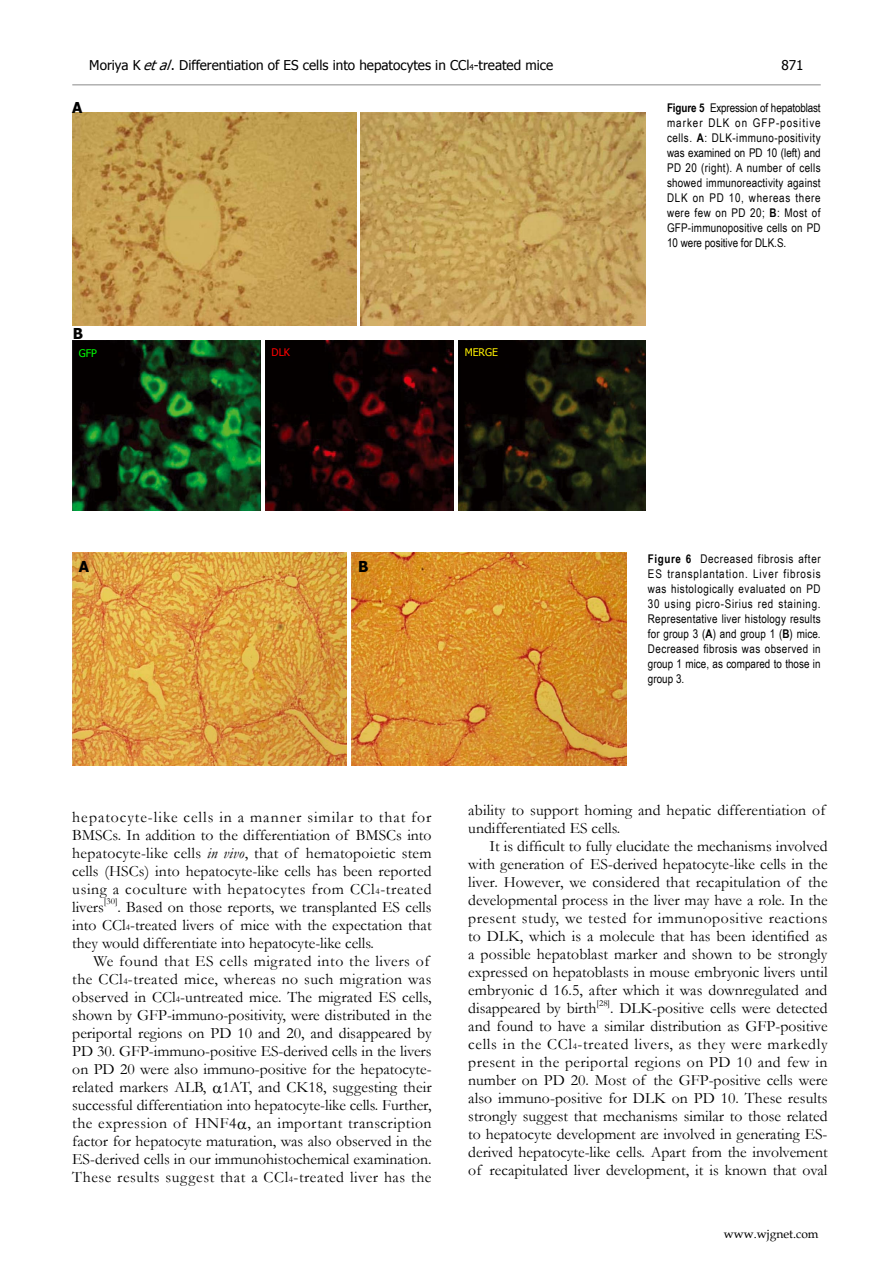
<style>
.page{position:relative;width:893px;height:1263px;background:#fff}
.page>*{position:absolute;margin:0;border:0;box-sizing:border-box;transform-origin:0 0}
.t1{font:15.75px/18px "Garamond";color:#000;text-align:justify}
.t2{font:700 15px "Tahoma";color:#000}
.t3{font:13.5px "Tahoma";color:#000}
.t4{font:12px/15px "Arial Narrow";letter-spacing:.01em;color:#000;text-align:justify}
.t5{font:12px "Book Antiqua";color:#000}
.t6{font:10.5px "Tahoma";color:#fff100}
.t7{font:10.5px "Tahoma";color:#0f0}
.t8{font:10.5px "Tahoma";color:#f00}
.t9{font:9.15px "Garamond";color:#000}
.s1{font-style:italic}
.s2{font-size:7.8px}
.s3{font-weight:700}
.s4{font-size:9.15px}
</style>
<div class="page">
<hr style="left:72px;top:85px;width:749px;height:1px;background:#898989">
<img style="left:72px;top:113px;width:284px;height:212px">
<img style="left:361px;top:113px;width:285px;height:212px">
<img style="left:72px;top:340px;width:189px;height:170px">
<img style="left:265px;top:340px;width:188px;height:170px">
<img style="left:458px;top:340px;width:188px;height:170px">
<img style="left:72px;top:553px;width:275px;height:212px">
<img style="left:352px;top:553px;width:274px;height:212px">
<p class="t3" style="left:89px;top:56px;width:465px">Moriya K <span class="s1">etal</span>. Differentiation of ES cells into hepatocytes in CCl<span class="s2">4</span>-treated mice</p>
<p class="t3" style="left:781px;top:56px;width:24px">871</p>
<p class="t2" style="left:72px;top:97px;width:12px">A</p>
<p class="t2" style="left:73px;top:323px;width:12px">B</p>
<p class="t7" style="left:79px;top:346px;width:20px">GFP</p>
<p class="t8" style="left:272px;top:345px;width:20px">DLK</p>
<p class="t6" style="left:465px;top:345px;width:35px">MERGE</p>
<p class="t4" style="left:667px;top:100px;width:155px"><span class="s3">Figure 5</span> Expression of hepatoblast marker DLK on GFP-positive cells. <span class="s3">A</span>: DLK-immuno-positivity was examined on PD 10 (left) and PD 20 (right). A number of cells showed immunoreactivity against DLK on PD 10, whereas there were few on PD 20; <span class="s3">B</span>: Most of GFP-immunopositive cells on PD 10 were positive for DLK.S.</p>
<p class="t2" style="left:79px;top:556px;width:12px">A</p>
<p class="t2" style="left:358px;top:556px;width:12px">B</p>
<p class="t4" style="left:648px;top:551px;width:174px"><span class="s3">Figure 6</span> Decreased fibrosis after ES transplantation. Liver fibrosis was histologically evaluated on PD 30 using picro-Sirius red staining.<br>Representative liver histology results for group 3 (<span class="s3">A</span>) and group 1 (<span class="s3">B</span>) mice.<br>Decreased fibrosis was observed in group 1 mice, as compared to those in group 3.</p>
<p class="t1" style="left:72px;top:807px;width:361px">hepatocyte-like cells in a manner similar to that for BMSCs. In addition to the differentiation of BMSCs into hepatocyte-like cells <span class="s1">in vivo</span>, that of hematopoietic stem cells (HSCs) into hepatocyte-like cells has been reported using a coculture with hepatocytes from CCl<span class="s4">4</span>-treated livers</p>
<p class="t9" style="left:104px;top:895px;width:15px">[30]</p>
<p class="t1" style="left:72px;top:897px;width:361px;text-indent:45px">. Based on those reports, we transplanted ES cells into CCl<span class="s4">4</span>-treated livers of mice with the expectation that they would differentiate into hepatocyte-like cells.</p>
<p class="t1" style="left:72px;top:951px;width:361px;text-align:left;text-indent:21px">We found that ES cells migrated into the livers of the CCl<span class="s4">4</span>-treated mice, whereas no such migration was observed in CCl<span class="s4">4</span>-untreated mice. The migrated ES cells, shown by GFP-immuno-positivity, were distributed in the periportal regions on PD 10 and 20, and disappeared by PD 30. GFP-immuno-positive ES-derived cells in the livers on PD 20 were also immuno-positive for the hepatocyte&shy;related markers ALB, 1AT, and CK18, suggesting their successful differentiation into hepatocyte-like cells. Further, the expression of HNF4 , an important transcription factor for hepatocyte maturation, was also observed in the ES-derived cells in our immunohistochemical examination.<br>These results suggest that a CCl<span class="s4">4</span>-treated liver has the</p>
<p class="t1" style="left:468px;top:801px;width:359px">ability to support homing and hepatic differentiation of undifferentiated ES cells.</p>
<p class="t1" style="left:468px;top:837px;width:361px;text-indent:21px">It is difficult to fully elucidate the mechanisms involved with generation of ES-derived hepatocyte-like cells in the liver. However, we considered that recapitulation of the developmental process in the liver may have a role. In the present study, we tested for immunopositive reactions to DLK, which is a molecule that has been identified as a possible hepatoblast marker and shown to be strongly expressed on hepatoblasts in mouse embryonic livers until embryonic d 16.5, after which it was downregulated and disappeared by birth</p>
<p class="t9" style="left:596px;top:996px;width:15px">[28]</p>
<p class="t1" style="left:468px;top:999px;width:361px;text-indent:142px">. DLK-positive cells were detected and found to have a similar distribution as GFP-positive cells in the CCl<span class="s4">4</span>-treated livers, as they were markedly present in the periportal regions on PD 10 and few in number on PD 20. Most of the GFP-positive cells were also immuno-positive for DLK on PD 10. These results strongly suggest that mechanisms similar to those related to hepatocyte development are involved in generating ES&shy;derived hepatocyte-like cells. Apart from the involvement of recapitulated liver development, it is known that oval</p>
<p class="t5" style="left:724px;top:1225px;width:96px">www.wjgnet.com</p>
</div>
